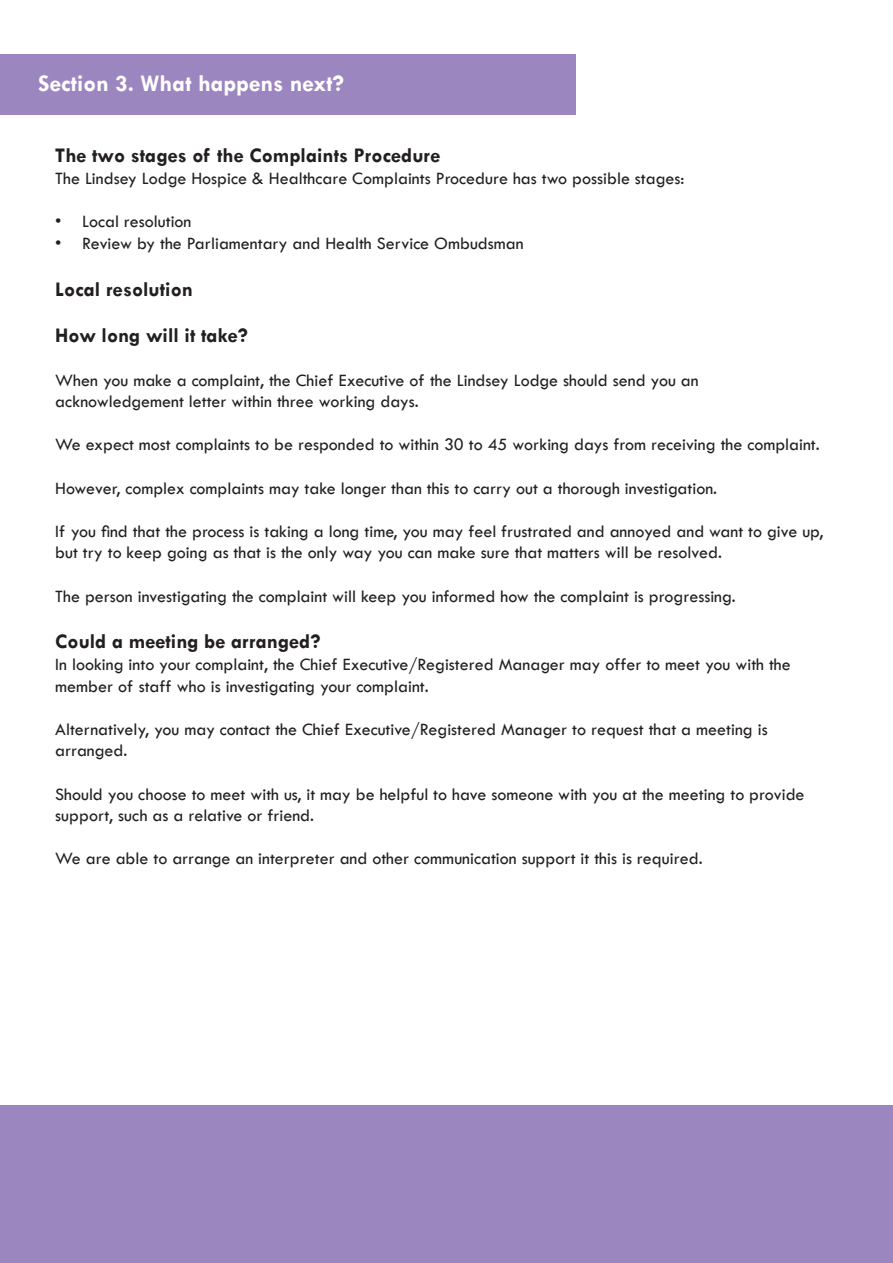
<style>
.page{position:relative;width:893px;height:1263px;background:#fff}
.page>*{position:absolute;margin:0;border:0;box-sizing:border-box;transform-origin:0 0}
.t1{font:700 24px "Tw Cen";color:#fff}
.t2{font:700 21px "Tw Cen";color:#231f20}
.t3{font:18px/21.6px "Tw Cen";color:#231f20}
</style>
<div class="page">
<div style="left:0;top:1106px;width:893px;height:157px;background:#9c86bf"></div>
<div style="left:0;top:54px;width:575px;height:60px;background:#9c86bf"></div>
<p class="t1" style="left:38px;top:69px;width:307px">Section 3. What happens next?</p>
<p class="t2" style="left:55px;top:143px;width:387px">The two stages of the Complaints Procedure</p>
<p class="t3" style="left:55px;top:167px;width:630px">The Lindsey Lodge Hospice &amp; Healthcare Complaints Procedure has two possible stages:</p>
<p class="t3" style="left:55px;top:211px;width:138px">• Local resolution</p>
<p class="t3" style="left:55px;top:232px;width:470px">• Review by the Parliamentary and Health Service Ombudsman</p>
<p class="t2" style="left:55px;top:276px;width:139px">Local resolution</p>
<p class="t2" style="left:55px;top:323px;width:194px">How long will it take?</p>
<p class="t3" style="left:55px;top:369px;width:645px">When you make a complaint, the Chief Executive of the Lindsey Lodge should send you an acknowledgement letter within three working days.</p>
<p class="t3" style="left:55px;top:434px;width:766px">We expect most complaints to be responded to within 30 to 45 working days from receiving the complaint.</p>
<p class="t3" style="left:55px;top:477px;width:663px">However, complex complaints may take longer than this to carry out a thorough investigation.</p>
<p class="t3" style="left:55px;top:520px;width:770px">If you find that the process is taking a long time, you may feel frustrated and annoyed and want to give up, but try to keep going as that is the only way you can make sure that matters will be resolved.</p>
<p class="t3" style="left:55px;top:585px;width:682px">The person investigating the complaint will keep you informed how the complaint is progressing.</p>
<p class="t2" style="left:55px;top:629px;width:267px">Could a meeting be arranged?</p>
<p class="t3" style="left:55px;top:653px;width:737px">In looking into your complaint, the Chief Executive/Registered Manager may offer to meet you with the member of staff who is investigating your complaint.</p>
<p class="t3" style="left:55px;top:718px;width:714px">Alternatively, you may contact the Chief Executive/Registered Manager to request that a meeting is arranged.</p>
<p class="t3" style="left:55px;top:783px;width:751px">Should you choose to meet with us, it may be helpful to have someone with you at the meeting to provide support, such as a relative or friend.</p>
<p class="t3" style="left:55px;top:848px;width:649px">We are able to arrange an interpreter and other communication support it this is required.</p>
</div>
